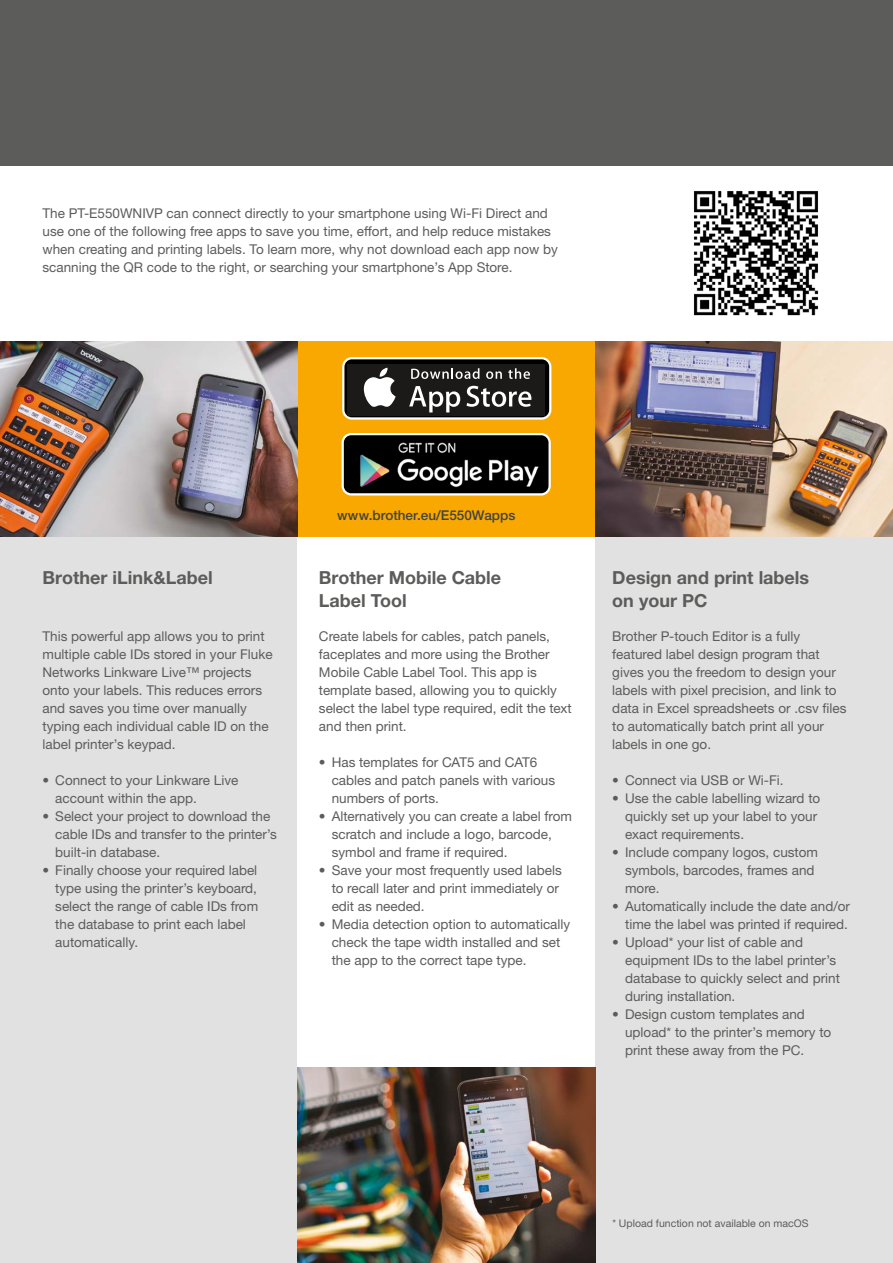
<style>
.page{position:relative;width:893px;height:1263px;background:#fff}
.page>*{position:absolute;margin:0;border:0;box-sizing:border-box;transform-origin:0 0}
.t1{font:700 18px/22.5px "Helvetica Neue LTW1 G";color:#5c5c5b}
.t2{font:13.5px/18px "Helvetica Neue LTW1 G";color:#5c5c5b}
.t3{font:500 13.5px "Helvetica Neue LTW1 G";color:#424241}
.t4{font:10.5px "Helvetica Neue LTW1 G";color:#5c5c5b}
</style>
<div class="page">
<div style="left:0;top:341px;width:893px;height:922px;background:#e1e1e1"></div>
<div style="left:298px;top:537px;width:297px;height:631px;background:#fff"></div>
<div style="left:0;top:0;width:893px;height:166px;background:#5c5c5b"></div>
<img style="left:298px;top:1067px;width:297px;height:196px">
<div style="left:287px;top:341px;width:361px;height:196px;background:#f8a800"></div>
<img style="left:595px;top:341px;width:298px;height:196px">
<svg style="left:343px;top:358px;width:207px;height:60px;background:#0a0909"></svg>
<div style="left:342px;top:357px;width:209px;height:63px;border:2px solid #fff;border-radius:9px"></div>
<svg style="left:348px;top:365px;width:196px;height:50px;background:#4a4a49"></svg>
<div style="left:343px;top:434px;width:207px;height:60px;background:#000;border-radius:9px"></div>
<div style="left:342px;top:433px;width:209px;height:62px;border:2px solid #fff;border-radius:9px"></div>
<img style="left:360px;top:442px;width:179px;height:46px">
<img style="left:0;top:341px;width:298px;height:196px">
<img style="left:694px;top:191px;width:124px;height:125px">
<p class="t2" style="left:43px;top:204px;width:517px">The PT-E550WNIVP can connect directly to your smartphone using Wi-Fi Direct and use one of the following free apps to save you time, effort, and help reduce mistakes when creating and printing labels. To learn more, why not download each app now by scanning the QR code to the right, or searching your smartphone’s App Store.</p>
<p class="t3" style="left:337px;top:507px;width:180px">www.brother.eu/E550Wapps</p>
<h1 class="t1" style="left:43px;top:566px;width:172px">Brother iLink&amp;Label</h1>
<h1 class="t1" style="left:319px;top:566px;width:184px">Brother Mobile Cable<br>Label Tool</h1>
<h1 class="t1" style="left:612px;top:566px;width:198px">Design and print labels on your PC</h1>
<p class="t2" style="left:43px;top:627px;width:232px">This powerful app allows you to print multiple cable IDs stored in your Fluke Networks Linkware Live™ projects onto your labels. This reduces errors and saves you time over manually typing each individual cable ID on the label printer’s keypad.</p>
<p class="t2" style="left:55px;top:771px;width:185px;text-indent:-13px">• Connect to your Linkware Live account within the app.</p>
<p class="t2" style="left:55px;top:807px;width:223px;text-indent:-13px">• Select your project to download the cable IDs and transfer to the printer’s built-in database.</p>
<p class="t2" style="left:55px;top:861px;width:204px;text-indent:-13px">• Finally choose your required label type using the printer’s keyboard, select the range of cable IDs from the database to print each label automatically.</p>
<p class="t2" style="left:319px;top:627px;width:254px">Create labels for cables, patch panels, faceplates and more using the Brother Mobile Cable Label Tool. This app is template based, allowing you to quickly select the label type required, edit the text and then print.</p>
<p class="t2" style="left:332px;top:753px;width:225px;text-indent:-13px">• Has templates for CAT5 and CAT6 cables and patch panels with various numbers of ports.</p>
<p class="t2" style="left:332px;top:807px;width:242px;text-indent:-13px">• Alternatively you can create a label from scratch and include a logo, barcode, symbol and frame if required.</p>
<p class="t2" style="left:332px;top:861px;width:232px;text-indent:-13px">• Save your most frequently used labels to recall later and print immediately or edit as needed.</p>
<p class="t2" style="left:332px;top:915px;width:240px;text-indent:-13px">• Media detection option to automatically check the tape width installed and set the app to the correct tape type.</p>
<p class="t2" style="left:612px;top:627px;width:236px">Brother P-touch Editor is a fully featured label design program that gives you the freedom to design your labels with pixel precision, and link to data in Excel spreadsheets or .csv files to automatically batch print all your labels in one go.</p>
<p class="t2" style="left:612px;top:771px;width:173px">• Connect via USB or Wi-Fi.</p>
<p class="t2" style="left:625px;top:789px;width:197px;text-indent:-13px">• Use the cable labelling wizard to quickly set up your label to your exact requirements.</p>
<p class="t2" style="left:625px;top:843px;width:194px;text-indent:-13px">• Include company logos, custom symbols, barcodes, frames and more.</p>
<p class="t2" style="left:612px;top:897px;width:239px;text-align:right">• Automatically include the date and/or time the label was printed if required.</p>
<p class="t2" style="left:625px;top:933px;width:216px;text-indent:-13px">• Upload* your list of cable and equipment IDs to the label printer’s database to quickly select and print during installation.</p>
<p class="t2" style="left:625px;top:1005px;width:208px;text-indent:-13px">• Design custom templates and upload* to the printer’s memory to print these away from the PC.</p>
<p class="t4" style="left:612px;top:1216px;width:198px">* Upload function not available on macOS</p>
</div>
